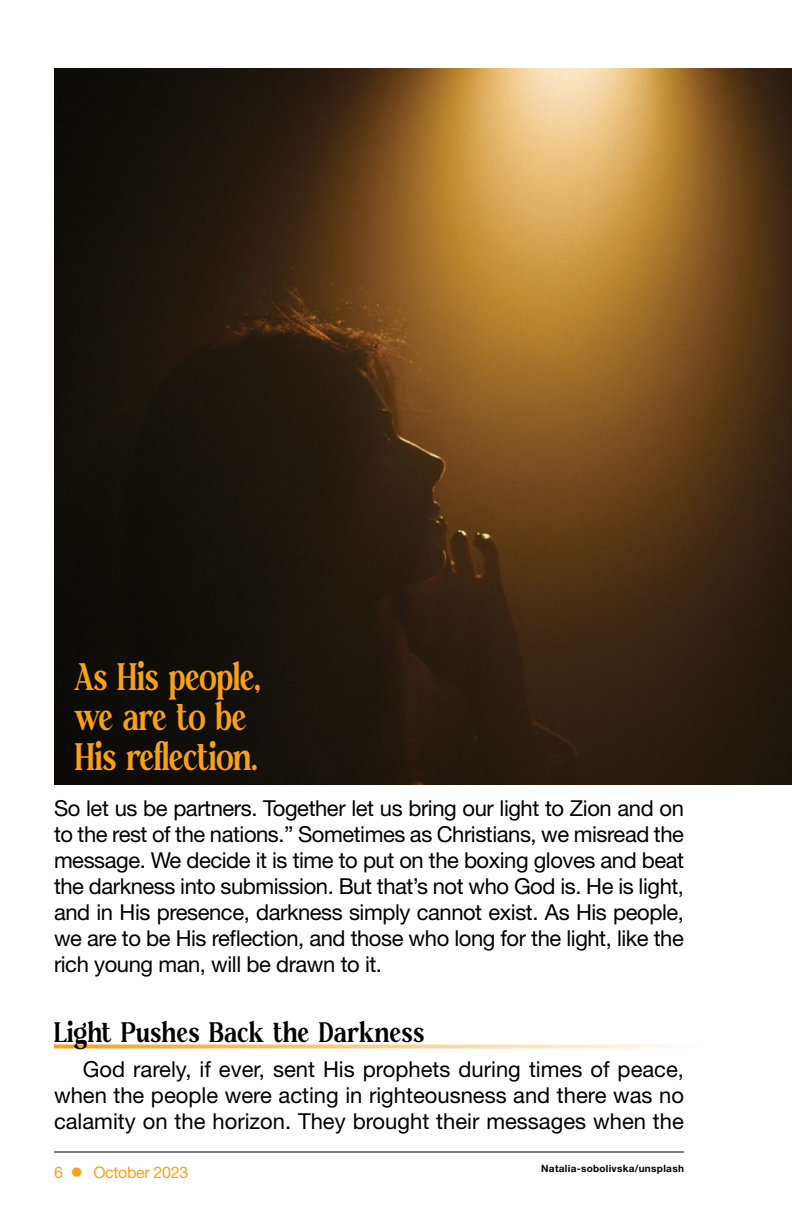
<style>
.page{position:relative;width:792px;height:1224px;background:#fff}
.page>*{position:absolute;margin:0;border:0;box-sizing:border-box;transform-origin:0 0}
.t1{font:37.6px "Cabolafe";color:#f9a01b;scale:.8 1}
.t2{font:27.6px "Cabolafe";letter-spacing:.03em;color:#000;scale:.87 1}
.t3{font:22px/26px "Helvetica Neue LT Std";letter-spacing:-.02em;color:#000;text-align:justify}
.t4{font:16px "Helvetica Neue LT Std";letter-spacing:-.02em;color:#f9a01b}
.t5{font:700 10px "Helvetica Neue LT Std";letter-spacing:.03em;color:#000}
</style>
<div class="page">
<svg style="left:54px;top:1044px;width:624px;height:4px;background:#fbd295"></svg>
<hr style="left:54px;top:1152px;width:630px;height:1px;background:#000">
<img style="left:54px;top:68px;width:738px;height:717px">
<p class="t1" style="left:75px;top:654px;width:234px">As His people,</p>
<p class="t1" style="left:75px;top:694px;width:216px">we are to be</p>
<p class="t1" style="left:75px;top:734px;width:230px">His reflection.</p>
<p class="t3" style="left:54px;top:795px;width:632px">So let us be partners. Together let us bring our light to Zion and on to the rest of the nations.” Sometimes as Christians, we misread the message. We decide it is time to put on the boxing gloves and beat the darkness into submission. But that’s not who God is. He is light, and in His presence, darkness simply cannot exist. As His people, we are to be His reflection, and those who long for the light, like the rich young man, will be drawn to it.</p>
<p class="t2" style="left:54px;top:1016px;width:427px">Light Pushes Back the Darkness</p>
<p class="t3" style="left:54px;top:1056px;width:632px;text-indent:29px">God rarely, if ever, sent His prophets during times of peace, when the people were acting in righteousness and there was no calamity on the horizon. They brought their messages when the</p>
<p class="t4" style="left:54px;top:1162px;width:136px">6 ● October 2023</p>
<p class="t5" style="left:541px;top:1163px;width:144px">Natalia-sobolivska/unsplash</p>
</div>
